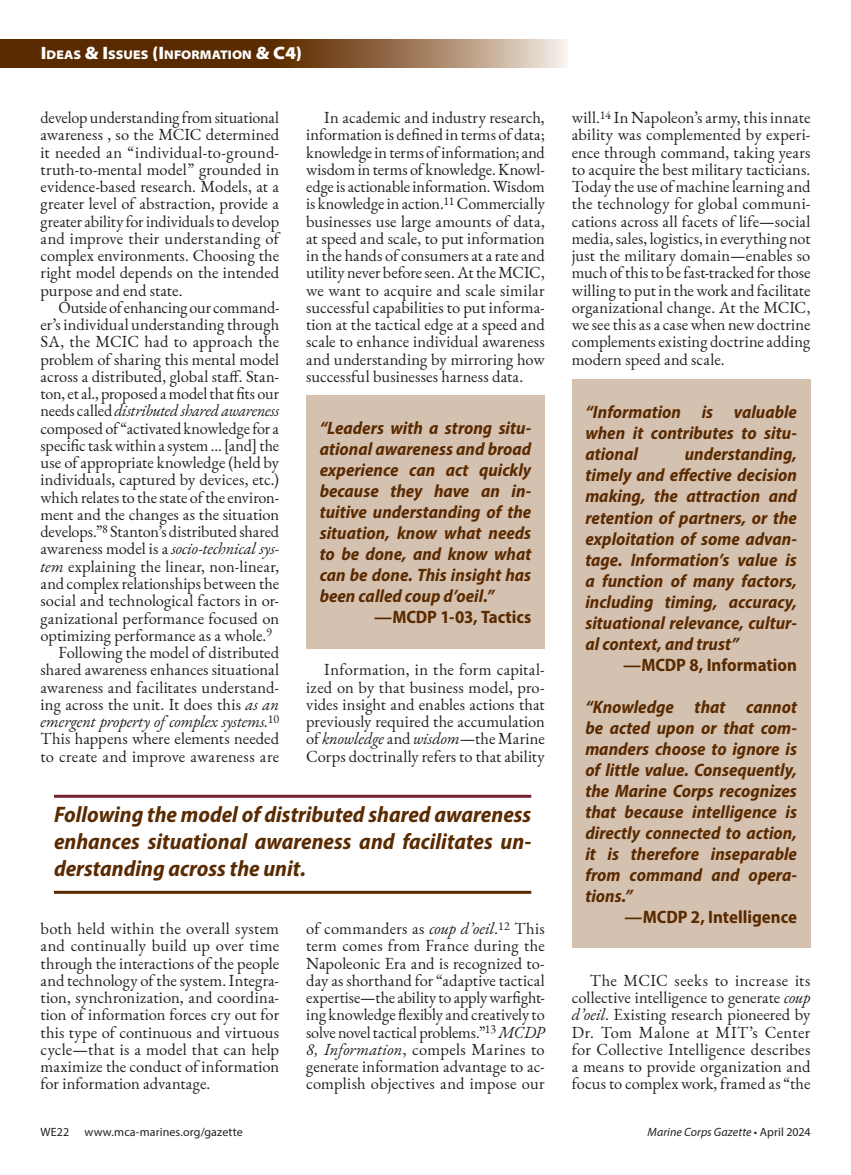
<style>
.page{position:relative;width:851px;height:1175px;background:#fff}
.page>*{position:absolute;margin:0;border:0;box-sizing:border-box;transform-origin:0 0}
.t1{font:italic 700 semi-condensed 22.5px/27px "Myriad Pro";color:#5a2a00;text-align:justify}
.t2{font:italic 700 semi-condensed 18px/21px "Myriad Pro";color:#5a2a00;text-align:justify}
.t3{font:700 semi-condensed 18px "Myriad Pro";color:#5a2a00}
.t4{font:16.5px/17.2px "EB Garamond";color:#231f20;text-align:justify}
.t5{font:italic 16.5px "EB Garamond";letter-spacing:-.01em;color:#231f20}
.t6{font:16.5px "EB Garamond";letter-spacing:.02em;color:#231f20}
.t7{font:900 semi-expanded 12.6px "Myriad Pro";letter-spacing:.005em;color:#fff}
.t8{font:12px "Myriad Pro";letter-spacing:.01em;color:#231f20}
.t9{font:italic 12px "Myriad Pro";letter-spacing:.01em;color:#231f20}
.s1{font-size:18px}
.s2{font-style:normal}
.s3{font-style:italic}
</style>
<div class="page">
<svg style="left:0;top:40px;width:567px;height:28px;background:#805734"></svg>
<div style="left:306px;top:394px;width:238px;height:254px;background:#d5c1b0"></div>
<div style="left:572px;top:379px;width:238px;height:569px;background:#d5c1b0"></div>
<hr style="left:54px;top:794px;width:477px;height:3px;background:#752331">
<hr style="left:54px;top:890px;width:477px;height:3px;background:#5a2a00">
<p class="t7" style="left:41px;top:46px;width:263px"><span class="s1">I</span>DEAS <span class="s1">&amp; I</span>SSUES <span class="s1">(I</span>NFORMATION <span class="s1">&amp; C4)</span></p>
<p class="t4" style="left:40px;top:109px;width:240px">develop understanding from situational awareness , so the MCIC determined it needed an “individual-to-ground&shy;truth-to-mental model” grounded in evidence-based research. Models, at a greater level of abstraction, provide a greater ability for individuals to develop and improve their understanding of complex environments. Choosing the right model depends on the intended purpose and end state.</p>
<p class="t4" style="left:58px;top:299px;width:222px">Outside of enhancing our command-</p>
<p class="t4" style="left:40px;top:316px;width:240px">er’s individual understanding through</p>
<p class="t4" style="left:40px;top:333px;width:240px">SA, the MCIC had to approach the</p>
<p class="t4" style="left:40px;top:350px;width:240px">problem of sharing this mental model</p>
<p class="t4" style="left:40px;top:368px;width:240px">across a distributed, global staff. Stan-</p>
<p class="t4" style="left:40px;top:385px;width:240px">ton, et al., proposed a model that fits our</p>
<p class="t5" style="left:40px;top:400px;width:240px"><span class="s2">needs called</span> distributed shared awareness</p>
<p class="t4" style="left:40px;top:419px;width:240px">composed of “activated knowledge for a</p>
<p class="t4" style="left:40px;top:437px;width:240px">specific task within a system … [and] the</p>
<p class="t4" style="left:40px;top:454px;width:240px">use of appropriate knowledge (held by</p>
<p class="t4" style="left:40px;top:471px;width:240px">individuals, captured by devices, etc.)</p>
<p class="t4" style="left:40px;top:488px;width:240px">which relates to the state of the environ-</p>
<p class="t4" style="left:40px;top:506px;width:240px">ment and the changes as the situation</p>
<p class="t4" style="left:40px;top:523px;width:240px">develops.”<sup>8</sup> Stanton’s distributed shared</p>
<p class="t5" style="left:40px;top:538px;width:240px"><span class="s2">awareness model is a</span> socio-technical sys-</p>
<p class="t6" style="left:40px;top:555px;width:240px"><span class="s3">tem</span> explaining the linear, non-linear,</p>
<p class="t4" style="left:40px;top:575px;width:240px">and complex relationships between the</p>
<p class="t4" style="left:40px;top:592px;width:240px">social and technological factors in or-</p>
<p class="t4" style="left:40px;top:609px;width:240px">ganizational performance focused on</p>
<p class="t4" style="left:40px;top:626px;width:233px">optimizing performance as a whole.<sup>9</sup></p>
<p class="t4" style="left:58px;top:644px;width:222px">Following the model of distributed</p>
<p class="t4" style="left:40px;top:661px;width:240px">shared awareness enhances situational</p>
<p class="t4" style="left:40px;top:678px;width:240px">awareness and facilitates understand-</p>
<p class="t4" style="left:40px;top:695px;width:240px">ing across the unit. It does this <span class="s3">as an</span></p>
<p class="t5" style="left:40px;top:710px;width:240px">emergent property of complex systems.<sup>10</sup></p>
<p class="t4" style="left:40px;top:730px;width:240px">This happens where elements needed</p>
<p class="t4" style="left:40px;top:747px;width:240px">to create and improve awareness are</p>
<p class="t4" style="left:306px;top:109px;width:240px;text-indent:18px">In academic and industry research, information is defined in terms of data; knowledge in terms of information; and wisdom in terms of knowledge. Knowl&shy;edge is actionable information. Wisdom is knowledge in action.<sup>11</sup> Commercially businesses use large amounts of data, at speed and scale, to put information in the hands of consumers at a rate and utility never before seen. At the MCIC, we want to acquire and scale similar successful capabilities to put informa&shy;tion at the tactical edge at a speed and scale to enhance individual awareness and understanding by mirroring how successful businesses harness data.</p>
<p class="t2" style="left:320px;top:416px;width:213px">“Leaders with a strong situ&shy;ational awareness and broad experience can act quickly because they have an in&shy;tuitive understanding of the situation, know what needs to be done, and know what can be done. This insight has been called coup d’oeil.”</p>
<p class="t3" style="left:374px;top:605px;width:159px">—MCDP 1-03, Tactics</p>
<p class="t4" style="left:306px;top:661px;width:240px;text-indent:18px">Information, in the form capital&shy;ized on by that business model, pro&shy;vides insight and enables actions that previously required the accumulation of <span class="s3">knowledge</span> and <span class="s3">wisdom</span>—the Marine Corps doctrinally refers to that ability</p>
<h1 class="t1" style="left:54px;top:800px;width:479px">Following the model of distributed shared awareness enhances situational awareness and facilitates un&shy;derstanding across the unit.</h1>
<p class="t4" style="left:40px;top:920px;width:240px">both held within the overall system and continually build up over time through the interactions of the people and technology of the system. Integra&shy;tion, synchronization, and coordina&shy;tion of information forces cry out for this type of continuous and virtuous cycle—that is a model that can help maximize the conduct of information for information advantage.</p>
<p class="t4" style="left:306px;top:920px;width:240px">of commanders as <span class="s3">coup d’oeil.</span><sup>12</sup> This term comes from France during the Napoleonic Era and is recognized to&shy;day as shorthand for “adaptive tactical expertise—the ability to apply warfight&shy;ing knowledge flexibly and creatively to solve novel tactical problems.”<sup>13</sup> <span class="s3">MCDP 8, Information</span>, compels Marines to generate information advantage to ac&shy;complish objectives and impose our</p>
<p class="t4" style="left:571px;top:109px;width:240px">will.<sup>14</sup> In Napoleon’s army, this innate ability was complemented by experi&shy;ence through command, taking years to acquire the best military tacticians.<br>Today the use of machine learning and the technology for global communi&shy;cations across all facets of life—social media, sales, logistics, in everything not just the military domain—enables so much of this to be fast-tracked for those willing to put in the work and facilitate organizational change. At the MCIC, we see this as a case when new doctrine complements existing doctrine adding modern speed and scale.</p>
<p class="t2" style="left:585px;top:401px;width:213px">“Information is valuable when it contributes to situ&shy;ational</p>
<p class="t2" style="left:585px;top:443px;width:213px;text-indent:99px">understanding, timely and effective decision making, the attraction and retention of partners, or the exploitation of some advan&shy;tage. Information’s value is a function of many factors, including timing, accuracy, situational relevance, cultur&shy;al context, and trust”</p>
<p class="t3" style="left:623px;top:653px;width:175px">—MCDP 8, Information</p>
<p class="t2" style="left:585px;top:695px;width:213px">“Knowledge that cannot be acted upon or that com&shy;manders choose to ignore is of little value. Consequently, the Marine Corps recognizes that because intelligence is directly connected to action, it is therefore inseparable from command and opera&shy;tions.”</p>
<p class="t3" style="left:624px;top:905px;width:174px">—MCDP 2, Intelligence</p>
<p class="t4" style="left:572px;top:971px;width:240px;text-indent:18px">The MCIC seeks to increase its collective intelligence to generate <span class="s3">coup d’oeil</span>. Existing research pioneered by Dr. Tom Malone at MIT’s Center for Collective Intelligence describes a means to provide organization and focus to complex work, framed as “the</p>
<p class="t8" style="left:40px;top:1124px;width:30px">WE22</p>
<p class="t8" style="left:84px;top:1124px;width:160px">www.mca-marines.org/gazette</p>
<p class="t9" style="left:647px;top:1124px;width:165px">Marine Corps Gazette <span class="s2">• April 2024</span></p>
</div>
